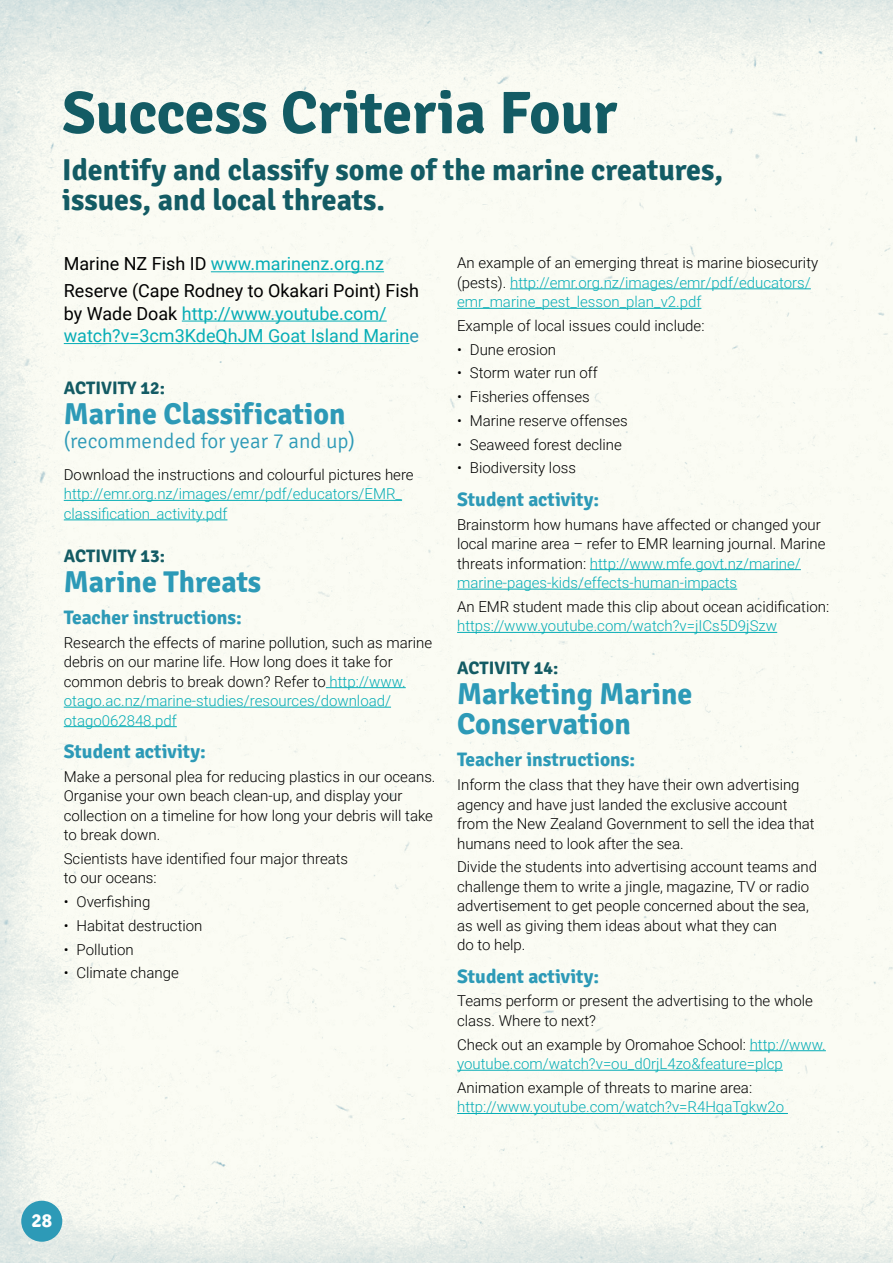
<style>
.page{position:relative;width:893px;height:1263px;background:#fff}
.page>*{position:absolute;margin:0;border:0;box-sizing:border-box;transform-origin:0 0}
.t1{font:700 60px "Signika";color:#135b64}
.t2{font:700 30px/30px "Signika";color:#135b64}
.t3{font:700 30px/30px "Signika";color:#2d9ab7}
.t4{font:300 21px "Signika";color:#2d9ab7}
.t5{font:700 19.5px "Signika";color:#2d9ab7}
.t6{font:700 19.5px "Signika";color:#fff}
.t7{font:18px/26.7px "Roboto";color:#000}
.t8{font:18px/22.5px "Roboto";color:#06adb6}
.t9{font:700 18px "Signika";color:#135b64}
.t10{font:300 15px/19.5px "Roboto";color:#000}
.t11{font:300 15px/19.5px "Roboto";color:#06adb6}
.s1{color:#06adb6}
.s2{color:#000}
.s3{color:#2d9ab7}
</style>
<div class="page">
<img style="left:0;top:0;width:893px;height:1263px">
<div style="left:21px;top:1201px;width:41px;height:41px;background:#2d9ab7;border-radius:50%"></div>
<hr style="left:211px;top:271px;width:173px;height:1px;background:#06adb6">
<hr style="left:182px;top:321px;width:205px;height:1px;background:#06adb6">
<hr style="left:64px;top:343px;width:345px;height:1px;background:#06adb6">
<hr style="left:64px;top:500px;width:338px;height:1px;background:#06adb6">
<hr style="left:64px;top:519px;width:163px;height:1px;background:#06adb6">
<hr style="left:326px;top:687px;width:80px;height:1px;background:#06adb6">
<hr style="left:64px;top:707px;width:327px;height:1px;background:#06adb6">
<hr style="left:64px;top:726px;width:113px;height:1px;background:#06adb6">
<hr style="left:510px;top:288px;width:301px;height:1px;background:#06adb6">
<hr style="left:457px;top:308px;width:244px;height:1px;background:#06adb6">
<hr style="left:590px;top:569px;width:211px;height:1px;background:#06adb6">
<hr style="left:457px;top:589px;width:280px;height:1px;background:#06adb6">
<hr style="left:457px;top:632px;width:320px;height:1px;background:#06adb6">
<hr style="left:750px;top:1050px;width:76px;height:1px;background:#06adb6">
<hr style="left:457px;top:1070px;width:326px;height:1px;background:#06adb6">
<hr style="left:457px;top:1113px;width:331px;height:1px;background:#06adb6">
<h1 class="t1" style="left:62px;top:77px;width:556px">Success Criteria Four</h1>
<h2 class="t2" style="left:62px;top:155px;width:663px">Identify and classify some of the marine creatures, issues, and local threats.</h2>
<p class="t7" style="left:64px;top:250px;width:357px">Marine NZ Fish ID <span class="s1">www.marinenz.org.nz<br></span>Reserve (Cape Rodney to Okakari Point) Fish</p>
<p class="t8" style="left:64px;top:301px;width:357px"><span class="s2">by Wade Doak</span> http://www.youtube.com/ watch?v=3cm3KdeQhJM Goat Island Marin<span class="s3">e</span></p>
<p class="t9" style="left:64px;top:377px;width:103px">ACTIVITY 12:</p>
<h2 class="t3" style="left:64px;top:399px;width:283px">Marine Classification</h2>
<h3 class="t4" style="left:64px;top:429px;width:293px">(recommended for year 7 and up)</h3>
<p class="t10" style="left:64px;top:464px;width:351px">Download the instructions and colourful pictures here</p>
<p class="t11" style="left:64px;top:484px;width:340px">http://emr.org.nz/images/emr/pdf/educators/EMR_ classification_activity.pdf</p>
<p class="t9" style="left:64px;top:545px;width:103px">ACTIVITY 13:</p>
<h2 class="t3" style="left:64px;top:567px;width:199px">Marine Threats</h2>
<h3 class="t5" style="left:64px;top:605px;width:180px">Teacher instructions:</h3>
<p class="t10" style="left:64px;top:632px;width:370px">Research the effects of marine pollution, such as marine debris on our marine life. How long does it take for common debris to break down? Refer to <span class="s1">http://www. otago.ac.nz/marine-studies/resources/download/ otago062848.pdf</span></p>
<h3 class="t5" style="left:64px;top:739px;width:144px">Student activity:</h3>
<p class="t10" style="left:64px;top:766px;width:373px">Make a personal plea for reducing plastics in our oceans.<br>Organise your own beach clean-up, and display your collection on a timeline for how long your debris will take to break down.</p>
<p class="t10" style="left:64px;top:848px;width:286px">Scientists have identified four major threats to our oceans:</p>
<p class="t10" style="left:64px;top:891px;width:88px">• Overfishing</p>
<p class="t10" style="left:64px;top:915px;width:140px">• Habitat destruction</p>
<p class="t10" style="left:64px;top:939px;width:72px">• Pollution</p>
<p class="t10" style="left:64px;top:963px;width:117px">• Climate change</p>
<p class="t11" style="left:457px;top:253px;width:363px"><span class="s2">An example of an emerging threat is marine biosecurity (pests).</span> http://emr.org.nz/images/emr/pdf/educators/ emr_marine_pest_lesson_plan_v2.pdf</p>
<p class="t10" style="left:457px;top:315px;width:249px">Example of local issues could include:</p>
<p class="t10" style="left:457px;top:339px;width:101px">• Dune erosion</p>
<p class="t10" style="left:457px;top:363px;width:142px">• Storm water run off</p>
<p class="t10" style="left:457px;top:387px;width:134px">• Fisheries offenses</p>
<p class="t10" style="left:457px;top:410px;width:172px">• Marine reserve offenses</p>
<p class="t10" style="left:457px;top:434px;width:166px">• Seaweed forest decline</p>
<p class="t10" style="left:457px;top:458px;width:120px">• Biodiversity loss</p>
<h3 class="t5" style="left:457px;top:487px;width:144px">Student activity:</h3>
<p class="t10" style="left:457px;top:514px;width:370px">Brainstorm how humans have affected or changed your local marine area – refer to EMR learning journal. Marine threats information: <span class="s1">http://www.mfe.govt.nz/marine/ marine-pages-kids/effects-human-impacts</span></p>
<p class="t10" style="left:457px;top:596px;width:374px">An EMR student made this clip about ocean acidification:</p>
<p class="t11" style="left:457px;top:616px;width:322px">https://www.youtube.com/watch?v=jICs5D9jSzw</p>
<p class="t9" style="left:457px;top:657px;width:103px">ACTIVITY 14:</p>
<h2 class="t3" style="left:457px;top:679px;width:237px">Marketing Marine<br>Conservation</h2>
<h3 class="t5" style="left:457px;top:748px;width:180px">Teacher instructions:</h3>
<p class="t10" style="left:457px;top:774px;width:359px">Inform the class that they have their own advertising agency and have just landed the exclusive account from the New Zealand Government to sell the idea that humans need to look after the sea.</p>
<p class="t10" style="left:457px;top:857px;width:361px">Divide the students into advertising account teams and challenge them to write a jingle, magazine, TV or radio advertisement to get people concerned about the sea, as well as giving them ideas about what they can<br>do to help.</p>
<h3 class="t5" style="left:457px;top:964px;width:144px">Student activity:</h3>
<p class="t10" style="left:457px;top:991px;width:357px">Teams perform or present the advertising to the whole class. Where to next?</p>
<p class="t11" style="left:457px;top:1034px;width:370px"><span class="s2">Check out an example by Oromahoe School:</span> http://www. youtube.com/watch?v=ou_d0rjL4zo&amp;feature=plcp</p>
<p class="t10" style="left:457px;top:1077px;width:297px">Animation example of threats to marine area:</p>
<p class="t11" style="left:457px;top:1097px;width:329px">http://www.youtube.com/watch?v=R4HqaTgkw2o</p>
<h3 class="t6" style="left:31px;top:1208px;width:22px">28</h3>
</div>
